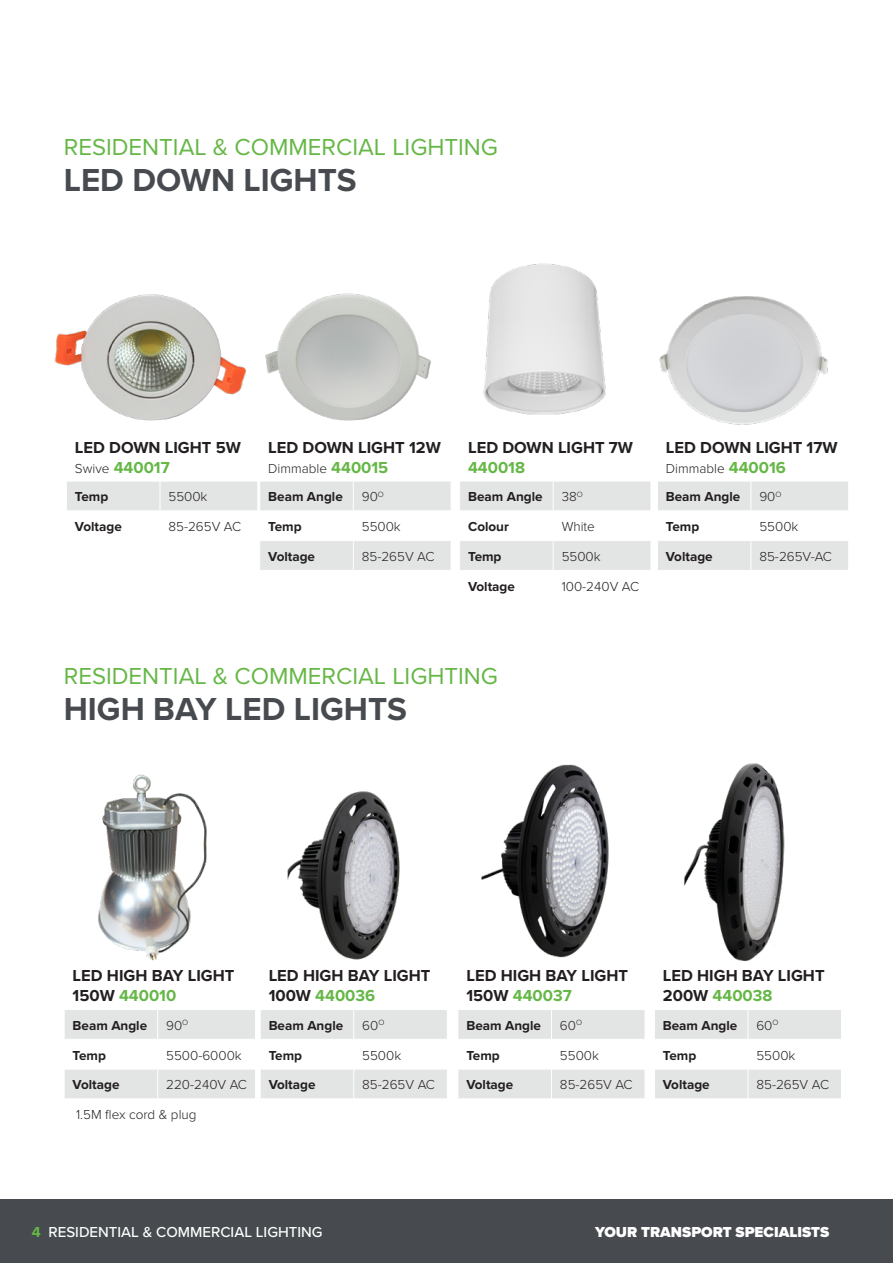
<style>
.page{position:relative;width:893px;height:1263px;background:#fff}
.page>*{position:absolute;margin:0;border:0;box-sizing:border-box;transform-origin:0 0}
._2__Product_Heading{font:700 33px "Proxima Nova";color:#474b4f}
._1__Series_Heading{font:24px "Proxima Nova";color:#65b746}
.First_Heading{font:700 16.5px/19.8px "Proxima Nova";color:#231f20}
.t1{font:500 15px "Proxima Nova";color:#fff}
.t2{font:900 15px "Proxima Nova";color:#fff}
.Table_Body{font:300 13.5px "Proxima Nova";color:#231f20}
.Subheading{font:700 13.5px "Proxima Nova";color:#231f20}
.First_Heading-2{font:300 13.5px "Proxima Nova";color:#231f20}
.s1{font-weight:300;font-size:13.5px}
.s2{color:#65b746}
.s3{font-weight:700;font-size:16.5px;color:#65b746}
.s4{font-weight:700;color:#65b746}
</style>
<div class="page">
<div style="left:0;top:1199px;width:893px;height:64px;background:#474b4f"></div>
<svg style="left:67px;top:481px;width:384px;height:89px"></svg>
<hr style="left:259px;top:481px;width:94px;height:1px;background:#fff">
<hr style="left:353px;top:481px;width:98px;height:1px;background:#fff">
<svg style="left:460px;top:481px;width:388px;height:89px"></svg>
<hr style="left:657px;top:481px;width:94px;height:1px;background:#fff">
<hr style="left:751px;top:481px;width:98px;height:1px;background:#fff">
<img style="left:54px;top:294px;width:192px;height:127px">
<img style="left:265px;top:293px;width:166px;height:128px">
<img style="left:483px;top:263px;width:123px;height:152px">
<svg style="left:65px;top:1010px;width:382px;height:88px"></svg>
<svg style="left:458px;top:1010px;width:187px;height:88px"></svg>
<svg style="left:655px;top:1010px;width:186px;height:88px"></svg>
<img style="left:98px;top:774px;width:109px;height:187px">
<img style="left:287px;top:791px;width:113px;height:168px">
<img style="left:683px;top:763px;width:102px;height:198px">
<img style="left:481px;top:764px;width:128px;height:194px">
<img style="left:659px;top:296px;width:169px;height:129px">
<p class="_1__Series_Heading" style="left:64px;top:129px;width:436px">RESIDENTIAL &amp; COMMERCIAL LIGHTING</p>
<p class="_2__Product_Heading" style="left:64px;top:156px;width:294px">LED DOWN LIGHTS</p>
<p class="First_Heading" style="left:75px;top:437px;width:167px">LED DOWN LIGHT 5W<br><span class="s1">Swive</span> <span class="s2">440017</span></p>
<p class="Subheading" style="left:75px;top:487px;width:35px">Temp</p>
<p class="Table_Body" style="left:169px;top:487px;width:40px">5500k</p>
<p class="Subheading" style="left:75px;top:516px;width:48px">Voltage</p>
<p class="Table_Body" style="left:169px;top:516px;width:74px">85-265V AC</p>
<p class="First_Heading" style="left:268px;top:437px;width:174px">LED DOWN LIGHT 12W</p>
<p class="First_Heading-2" style="left:268px;top:458px;width:122px">Dimmable <span class="s3">440015</span></p>
<p class="Subheading" style="left:268px;top:487px;width:76px">Beam Angle</p>
<p class="Table_Body" style="left:362px;top:487px;width:24px">90<sup>O</sup></p>
<p class="Subheading" style="left:268px;top:516px;width:35px">Temp</p>
<p class="Table_Body" style="left:362px;top:516px;width:40px">5500k</p>
<p class="Subheading" style="left:268px;top:546px;width:48px">Voltage</p>
<p class="Table_Body" style="left:362px;top:546px;width:74px">85-265V AC</p>
<p class="First_Heading" style="left:468px;top:437px;width:166px">LED DOWN LIGHT 7W<br><span class="s2">440018</span></p>
<p class="Subheading" style="left:468px;top:487px;width:76px">Beam Angle</p>
<p class="Table_Body" style="left:562px;top:487px;width:23px">38<sup>O</sup></p>
<p class="Subheading" style="left:468px;top:516px;width:42px">Colour</p>
<p class="Table_Body" style="left:562px;top:516px;width:35px">White</p>
<p class="Subheading" style="left:468px;top:546px;width:35px">Temp</p>
<p class="Table_Body" style="left:562px;top:546px;width:40px">5500k</p>
<p class="Subheading" style="left:468px;top:576px;width:48px">Voltage</p>
<p class="Table_Body" style="left:562px;top:576px;width:79px">100-240V AC</p>
<p class="First_Heading" style="left:666px;top:437px;width:173px">LED DOWN LIGHT 17W</p>
<p class="First_Heading-2" style="left:666px;top:458px;width:122px">Dimmable <span class="s3">440016</span></p>
<p class="Subheading" style="left:666px;top:487px;width:76px">Beam Angle</p>
<p class="Table_Body" style="left:759px;top:487px;width:24px">90<sup>O</sup></p>
<p class="Subheading" style="left:666px;top:516px;width:35px">Temp</p>
<p class="Table_Body" style="left:759px;top:516px;width:40px">5500k</p>
<p class="Subheading" style="left:666px;top:546px;width:48px">Voltage</p>
<p class="Table_Body" style="left:759px;top:546px;width:74px">85-265V-AC</p>
<p class="_1__Series_Heading" style="left:64px;top:658px;width:436px">RESIDENTIAL &amp; COMMERCIAL LIGHTING</p>
<p class="_2__Product_Heading" style="left:64px;top:684px;width:345px">HIGH BAY LED LIGHTS</p>
<p class="First_Heading" style="left:73px;top:965px;width:163px">LED HIGH BAY LIGHT<br>150W <span class="s2">440010</span></p>
<p class="Subheading" style="left:73px;top:1015px;width:76px">Beam Angle</p>
<p class="Table_Body" style="left:166px;top:1015px;width:24px">90<sup>O</sup></p>
<p class="Subheading" style="left:73px;top:1045px;width:35px">Temp</p>
<p class="Table_Body" style="left:166px;top:1045px;width:77px">5500-6000k</p>
<p class="Subheading" style="left:73px;top:1075px;width:48px">Voltage</p>
<p class="Table_Body" style="left:166px;top:1075px;width:82px">220-240V AC</p>
<p class="Table_Body" style="left:76px;top:1104px;width:122px">1.5M flex cord &amp; plug</p>
<p class="First_Heading" style="left:269px;top:965px;width:163px">LED HIGH BAY LIGHT<br>100W <span class="s2">440036</span></p>
<p class="Subheading" style="left:269px;top:1015px;width:76px">Beam Angle</p>
<p class="Table_Body" style="left:362px;top:1015px;width:24px">60<sup>O</sup></p>
<p class="Subheading" style="left:269px;top:1045px;width:35px">Temp</p>
<p class="Table_Body" style="left:362px;top:1045px;width:40px">5500k</p>
<p class="Subheading" style="left:269px;top:1075px;width:48px">Voltage</p>
<p class="Table_Body" style="left:362px;top:1075px;width:74px">85-265V AC</p>
<p class="First_Heading" style="left:466px;top:965px;width:163px">LED HIGH BAY LIGHT<br>150W <span class="s2">440037</span></p>
<p class="Subheading" style="left:466px;top:1015px;width:76px">Beam Angle</p>
<p class="Table_Body" style="left:560px;top:1015px;width:24px">60<sup>O</sup></p>
<p class="Subheading" style="left:466px;top:1045px;width:35px">Temp</p>
<p class="Table_Body" style="left:560px;top:1045px;width:40px">5500k</p>
<p class="Subheading" style="left:466px;top:1075px;width:48px">Voltage</p>
<p class="Table_Body" style="left:560px;top:1075px;width:74px">85-265V AC</p>
<p class="First_Heading" style="left:663px;top:965px;width:163px">LED HIGH BAY LIGHT<br>200W <span class="s2">440038</span></p>
<p class="Subheading" style="left:663px;top:1015px;width:76px">Beam Angle</p>
<p class="Table_Body" style="left:756px;top:1015px;width:24px">60<sup>O</sup></p>
<p class="Subheading" style="left:663px;top:1045px;width:35px">Temp</p>
<p class="Table_Body" style="left:756px;top:1045px;width:40px">5500k</p>
<p class="Subheading" style="left:663px;top:1075px;width:48px">Voltage</p>
<p class="Table_Body" style="left:756px;top:1075px;width:74px">85-265V AC</p>
<p class="t1" style="left:32px;top:1221px;width:292px"><span class="s4">4</span> RESIDENTIAL &amp; COMMERCIAL LIGHTING</p>
<p class="t2" style="left:595px;top:1221px;width:236px">YOUR TRANSPORT SPECIALISTS</p>
</div>
